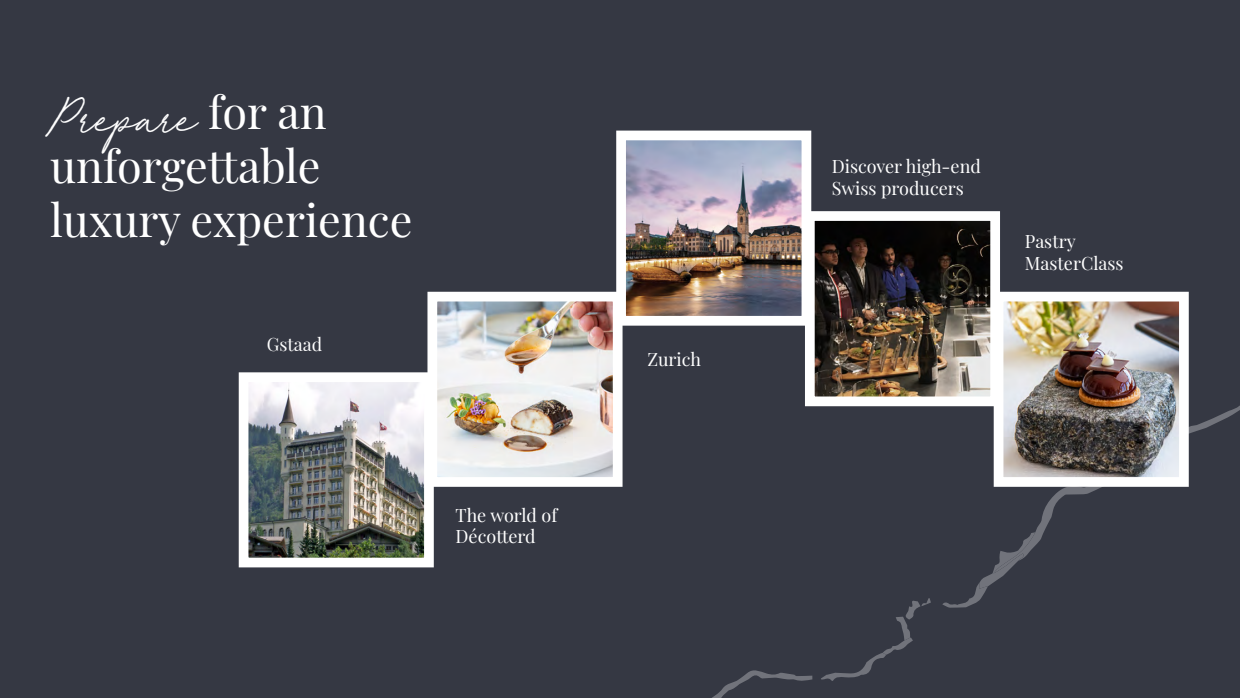
<style>
.page{position:relative;width:1240px;height:698px;background:#353843}
.page>*{position:absolute;margin:0;border:0;box-sizing:border-box;transform-origin:0 0}
.t1{font:45px/54px "Playfair Display";color:#fff}
.t2{font:45px "Red Vevet";color:#fff}
.t3{font:18px/21.6px "Playfair Display";color:#fff}
.s1{font-family:"Playfair Display"}
</style>
<div class="page">
<svg style="left:712px;top:670px;width:100px;height:28px"></svg>
<svg style="left:821px;top:598px;width:110px;height:83px"></svg>
<svg style="left:942px;top:405px;width:298px;height:203px"></svg>
<img style="left:816px;top:222px;width:173px;height:173px">
<div style="left:805px;top:211px;width:195px;height:195px;border:10px solid #fff"></div>
<img style="left:438px;top:303px;width:174px;height:173px">
<div style="left:427px;top:292px;width:196px;height:195px;border:10px solid #fff"></div>
<img style="left:627px;top:142px;width:173px;height:173px">
<div style="left:616px;top:131px;width:195px;height:195px;border:10px solid #fff"></div>
<img style="left:250px;top:383px;width:173px;height:173px">
<div style="left:239px;top:372px;width:195px;height:195px;border:10px solid #fff"></div>
<img style="left:1005px;top:303px;width:173px;height:173px">
<div style="left:994px;top:292px;width:195px;height:195px;border:10px solid #fff"></div>
<h1 class="t2" style="left:50px;top:87px;width:278px">Prepare <span class="s1">for an</span></h1>
<h1 class="t1" style="left:50px;top:135px;width:364px">unforgettable luxury experience</h1>
<p class="t3" style="left:267px;top:332px;width:57px">Gstaad</p>
<p class="t3" style="left:456px;top:503px;width:103px">The world of<br>Décotterd</p>
<p class="t3" style="left:648px;top:347px;width:55px">Zurich</p>
<p class="t3" style="left:832px;top:154px;width:151px">Discover high-end<br>Swiss producers</p>
<p class="t3" style="left:1025px;top:229px;width:100px">Pastry<br>MasterClass</p>
</div>
